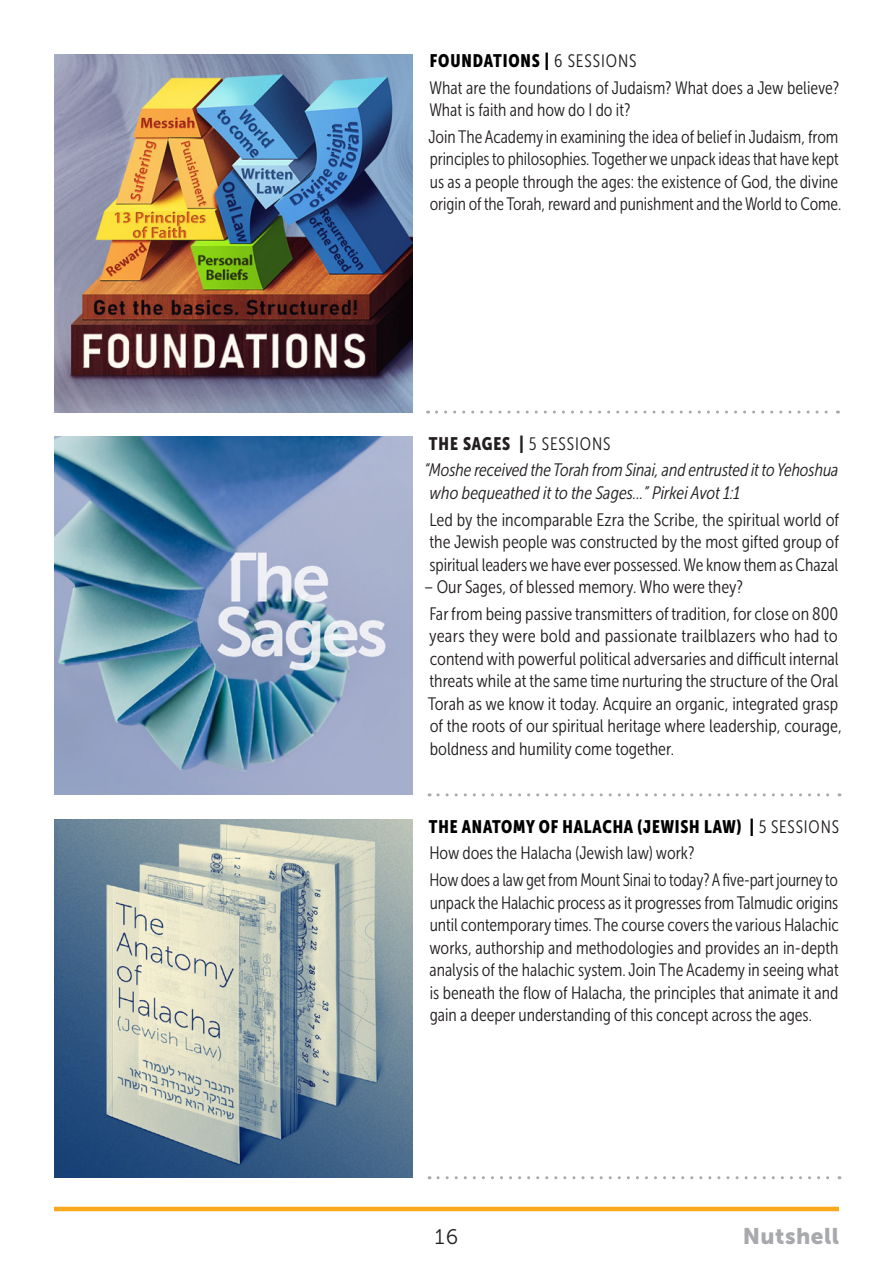
<style>
.page{position:relative;width:893px;height:1263px;background:#fff}
.page>*{position:absolute;margin:0;border:0;box-sizing:border-box;transform-origin:0 0}
.Section_Footer{font:22.5px "Museo Sans 900";letter-spacing:.02em;color:#a8a9ad}
.Page_Number{font:21px "Museo Sans 300";color:#231f20}
.Course_Copy{font:18px/22.5px "Museo Sans Cond 300";color:#231f20}
.Course_Copy-2{font:18px/22.5px "Museo Sans Cond 300";color:#231f20;text-align:justify;scale:.95 1}
.Course_Copy-3{font:italic 18px/22.5px "Museo Sans Cond 300";letter-spacing:-.005em;color:#231f20}
.Course_header{font:18px "Museo Sans Cond 900";letter-spacing:.045em;color:#000}
.Course_header-2{font:18px "Museo Sans Cond 900";letter-spacing:.05em;color:#231f20}
.s1{font-family:"Museo Sans Cond 300";color:#231f20}
.s2{font-family:"Museo Sans Cond 300"}
</style>
<div class="page">
<hr style="left:54px;top:1207px;width:785px;height:4px;background:#f9a91b">
<svg style="left:438px;top:793px;width:402px;height:3px"></svg>
<svg style="left:438px;top:1176px;width:402px;height:3px"></svg>
<svg style="left:436px;top:411px;width:402px;height:3px"></svg>
<img style="left:54px;top:820px;width:358px;height:358px">
<img style="left:54px;top:437px;width:358px;height:358px">
<img style="left:54px;top:54px;width:358px;height:358px">
<p class="Course_header" style="left:430px;top:50px;width:208px">FOUNDATIONS | <span class="s1">6 SESSIONS</span></p>
<p class="Course_Copy" style="left:429px;top:76px;width:411px">What are the foundations of Judaism? What does a Jew believe?<br>What is faith and how do I do it?</p>
<p class="Course_Copy" style="left:428px;top:126px;width:414px">Join The Academy in examining the idea of belief in Judaism, from principles to philosophies. Together we unpack ideas that have kept us as a people through the ages: the existence of God, the divine origin of the Torah, reward and punishment and the World to Come.</p>
<p class="Course_header-2" style="left:429px;top:433px;width:183px">THE SAGES | <span class="s2">5 SESSIONS</span></p>
<p class="Course_Copy-3" style="left:430px;top:459px;width:410px;text-indent:-5px">“Moshe received the Torah from Sinai, and entrusted it to Yehoshua who bequeathed it to the Sages…” Pirkei Avot 1:1</p>
<p class="Course_Copy" style="left:429px;top:508px;width:411px;text-align:justify">Led by the incomparable Ezra the Scribe, the spiritual world of the Jewish people was constructed by the most gifted group of spiritual leaders we have ever possessed. We know them as Chazal</p>
<p class="Course_Copy" style="left:424px;top:576px;width:320px">– Our Sages, of blessed memory. Who were they?</p>
<p class="Course_Copy" style="left:428px;top:603px;width:416px">Far from being passive transmitters of tradition, for close on 800 years they were bold and passionate trailblazers who had to contend with powerful political adversaries and difficult internal threats while at the same time nurturing the structure of the Oral Torah as we know it today. Acquire an organic, integrated grasp of the roots of our spiritual heritage where leadership, courage, boldness and humility come together.</p>
<p class="Course_header" style="left:429px;top:816px;width:412px">THE ANATOMY OF HALACHA (JEWISH LAW) | <span class="s1">5 SESSIONS</span></p>
<p class="Course_Copy" style="left:429px;top:842px;width:266px">How does the Halacha (Jewish law) work?</p>
<p class="Course_Copy-2" style="left:429px;top:869px;width:433px">How does a law get from Mount Sinai to today? A five-part journey to unpack the Halachic process as it progresses from Talmudic origins until contemporary times. The course covers the various Halachic works, authorship and methodologies and provides an in-depth analysis of the halachic system. Join The Academy in seeing what is beneath the flow of Halacha, the principles that animate it and gain a deeper understanding of this concept across the ages.</p>
<p class="Page_Number" style="left:435px;top:1225px;width:25px">16</p>
<p class="Section_Footer" style="left:743px;top:1224px;width:98px">Nutshell</p>
</div>
